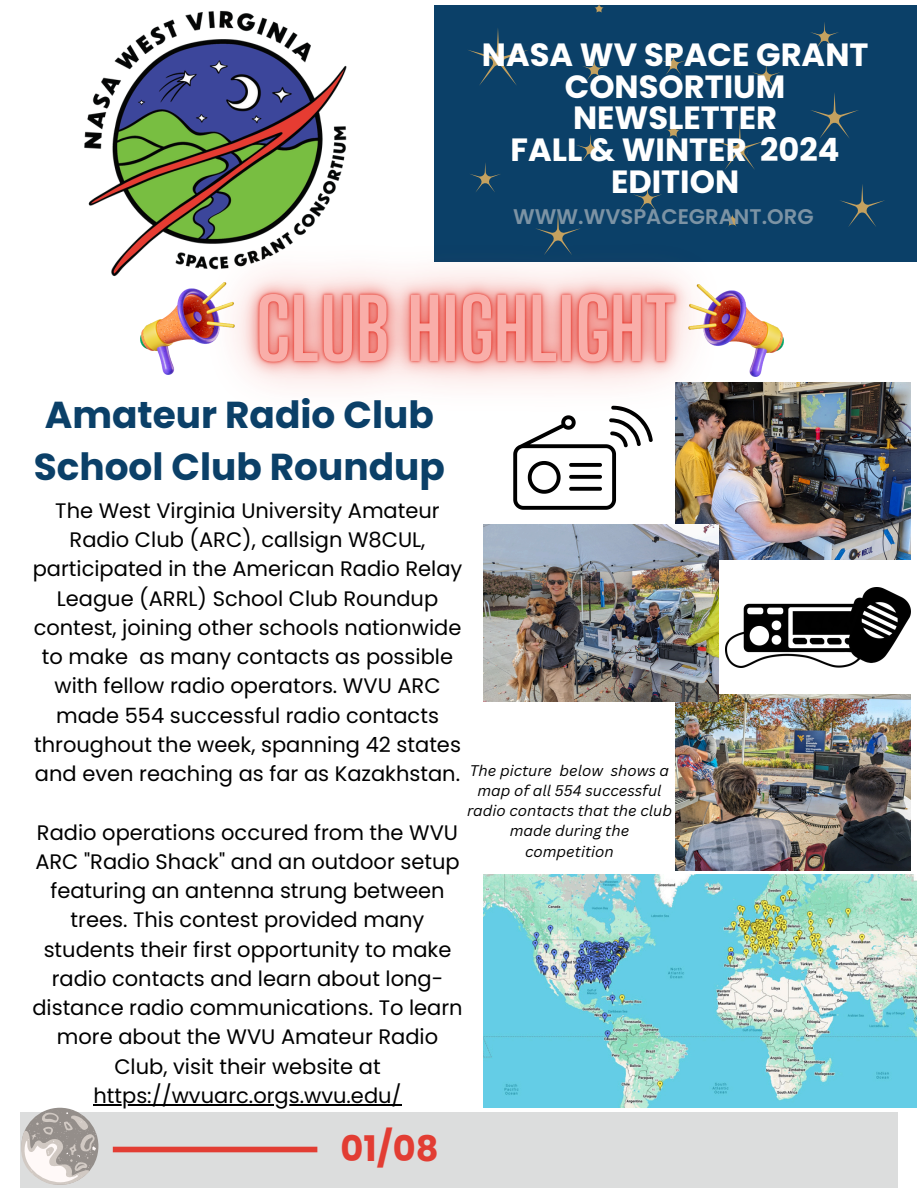
<style>
.page{position:relative;width:918px;height:1188px;background:#fff}
.page>*{position:absolute;margin:0;border:0;box-sizing:border-box;transform-origin:0 0}
.t1{font:700 37.5px/51.8px "Poppins";color:#0b4068}
.t2{font:700 35.25px "Poppins";color:#e23d33}
.t3{font:700 32.1px/31.7px "Poppins";color:#fff;text-align:center}
.t4{font:600 21.15px "Poppins";color:#7c93a4}
.t5{font:21px/29.2px "Poppins";color:#000;text-align:center}
.t6{font:italic 15px/20.2px "Canva Sans";color:#000;text-align:center}
</style>
<div class="page">
<div style="left:434px;top:5px;width:482px;height:257px;background:#0b4068"></div>
<div style="left:20px;top:1112px;width:878px;height:76px;background:#dcdddd"></div>
<div style="left:113px;top:1147px;width:204px;height:5px;background:#e23d33"></div>
<img style="left:84px;top:10px;width:263px;height:267px">
<svg style="left:21px;top:1110px;width:78px;height:75px"></svg>
<svg style="left:577px;top:135px;width:27px;height:26px"></svg>
<svg style="left:661px;top:51px;width:25px;height:24px"></svg>
<svg style="left:594px;top:4px;width:10px;height:9px"></svg>
<svg style="left:752px;top:62px;width:28px;height:27px"></svg>
<svg style="left:583px;top:57px;width:23px;height:23px"></svg>
<svg style="left:468px;top:28px;width:60px;height:57px"></svg>
<svg style="left:840px;top:184px;width:45px;height:43px"></svg>
<svg style="left:716px;top:124px;width:48px;height:46px"></svg>
<svg style="left:666px;top:124px;width:15px;height:14px"></svg>
<svg style="left:811px;top:93px;width:48px;height:45px"></svg>
<svg style="left:470px;top:163px;width:31px;height:23px"></svg>
<svg style="left:811px;top:22px;width:28px;height:27px"></svg>
<img style="left:675px;top:694px;width:235px;height:177px">
<img style="left:675px;top:383px;width:235px;height:176px">
<img style="left:484px;top:524px;width:235px;height:177px">
<img style="left:484px;top:875px;width:433px;height:233px">
<img style="left:726px;top:587px;width:184px;height:80px">
<svg style="left:513px;top:473px;width:104px;height:37px"></svg>
<img style="left:771px;top:324px;width:12px;height:29px">
<img style="left:161px;top:186px;width:610px;height:287px">
<img style="left:141px;top:282px;width:94px;height:92px">
<hr style="left:93px;top:1104px;width:309px;height:1px;background:#000">
<p class="t3" style="left:482px;top:39px;width:388px">NASA WV SPACE GRANT<br>CONSORTIUM<br>NEWSLETTER<br>FALL &amp; WINTER 2024<br>EDITION</p>
<h4 class="t4" style="left:513px;top:202px;width:302px">WWW.WVSPACEGRANT.ORG</h4>
<h5 class="t1" style="left:34px;top:389px;width:413px">Amateur Radio Club<br>School Club Roundup</h5>
<p class="t5" style="left:33px;top:496px;width:431px">The West Virginia University Amateur Radio Club (ARC), callsign W8CUL, participated in the American Radio Relay League (ARRL) School Club Roundup contest, joining other schools nationwide to make as many contacts as possible with fellow radio operators. WVU ARC made 554 successful radio contacts throughout the week, spanning 42 states and even reaching as far as Kazakhstan.</p>
<p class="t5" style="left:32px;top:818px;width:432px">Radio operations occured from the WVU ARC "Radio Shack" and an outdoor setup featuring an antenna strung between trees. This contest provided many students their first opportunity to make radio contacts and learn about long&shy;distance radio communications. To learn more about the WVU Amateur Radio Club, visit their website at</p>
<p class="t5" style="left:93px;top:1081px;width:310px">https://wvuarc.orgs.wvu.edu/</p>
<h3 class="t6" style="left:467px;top:760px;width:206px">The picture below shows a map of all 554 successful radio contacts that the club made during the competition</h3>
<p class="t2" style="left:341px;top:1124px;width:100px">01/08</p>
</div>
